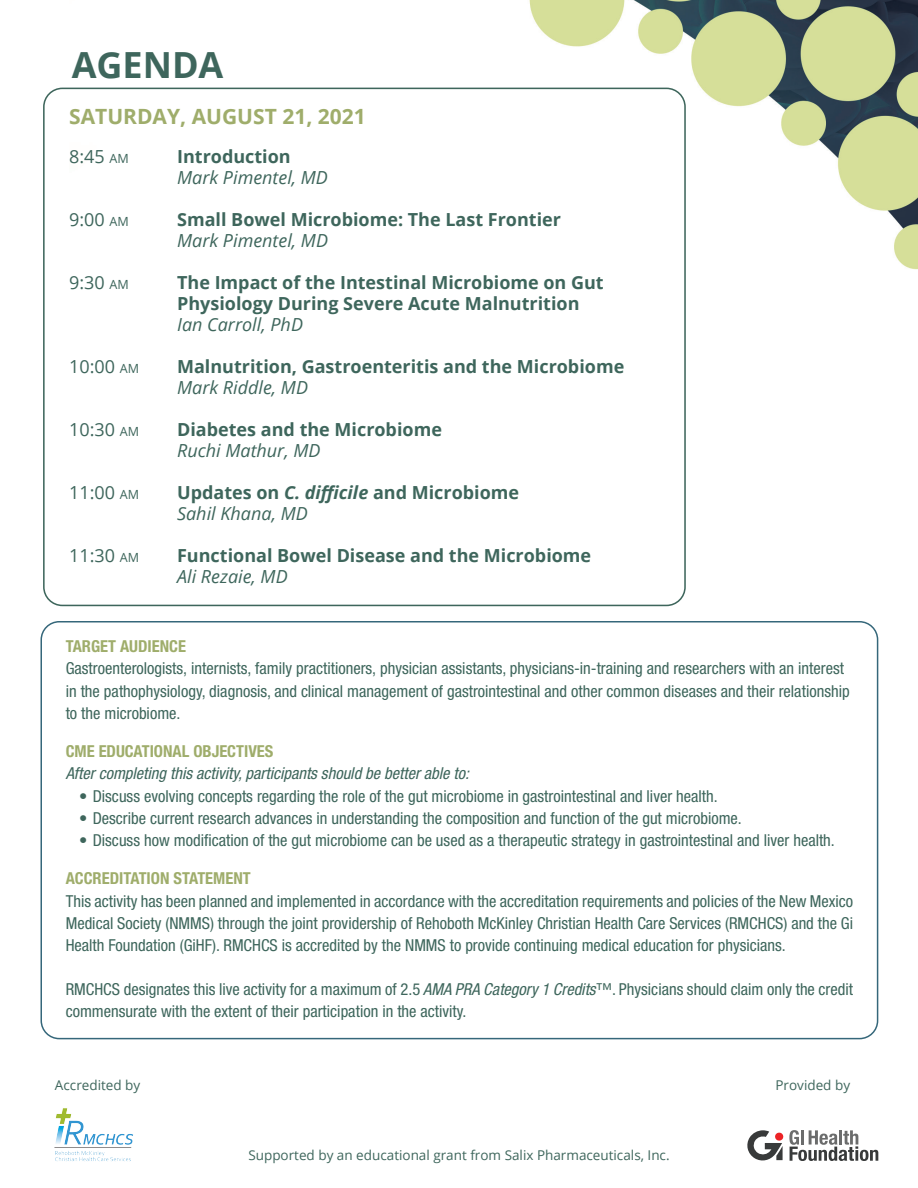
<style>
.page{position:relative;width:918px;height:1188px;background:#fff}
.page>*{position:absolute;margin:0;border:0;box-sizing:border-box;transform-origin:0 0}
.t1{font:700 36px "Open Sans";color:#3e665c}
.t2{font:700 21px "Open Sans";color:#9fad6b}
.t3{font:700 18px/21px "Open Sans";color:#3e665c}
.t4{font:italic 18px "Open Sans";color:#3e665c}
.t5{font:18px "Open Sans";color:#3e665c}
.t6{font:condensed 16.5px/22.2px "Helvetica Neue LT Std";color:#3e665c}
.t7{font:italic condensed 16.5px "Helvetica Neue LT Std";color:#3e665c}
.t8{font:700 condensed 16.5px "Helvetica Neue LT Std";color:#9fad6b}
.t9{font:13.5px "Open Sans";color:#3e665c}
.s1{font-size:12.6px}
.s2{font-style:italic}
</style>
<div class="page">
<div style="left:40px;top:621px;width:838px;height:418px;border:2px solid #35677a;border-radius:18px"></div>
<img style="left:69px;top:0;width:849px;height:607px">
<div style="left:43px;top:88px;width:643px;height:518px;border:2px solid #3e665c;border-radius:19px"></div>
<svg style="left:747px;top:1130px;width:131px;height:31px"></svg>
<img style="left:54px;top:1108px;width:79px;height:54px">
<p class="t1" style="left:72px;top:39px;width:153px">AGENDA</p>
<p class="t2" style="left:69px;top:102px;width:298px">SATURDAY, AUGUST 21, 2021</p>
<p class="t5" style="left:69px;top:145px;width:61px">8:45 <span class="s1">AM</span></p>
<p class="t3" style="left:177px;top:146px;width:115px">Introduction</p>
<p class="t4" style="left:177px;top:166px;width:152px">Mark Pimentel, MD</p>
<p class="t5" style="left:69px;top:208px;width:61px">9:00 <span class="s1">AM</span></p>
<p class="t3" style="left:177px;top:209px;width:385px">Small Bowel Microbiome: The Last Frontier</p>
<p class="t4" style="left:177px;top:229px;width:152px">Mark Pimentel, MD</p>
<p class="t5" style="left:69px;top:271px;width:61px">9:30 <span class="s1">AM</span></p>
<p class="t3" style="left:177px;top:272px;width:428px">The Impact of the Intestinal Microbiome on Gut<br>Physiology During Severe Acute Malnutrition</p>
<p class="t4" style="left:177px;top:313px;width:127px">Ian Carroll, PhD</p>
<p class="t5" style="left:69px;top:355px;width:71px">10:00 <span class="s1">AM</span></p>
<p class="t3" style="left:177px;top:356px;width:449px">Malnutrition, Gastroenteritis and the Microbiome</p>
<p class="t4" style="left:177px;top:376px;width:132px">Mark Riddle, MD</p>
<p class="t5" style="left:69px;top:418px;width:71px">10:30 <span class="s1">AM</span></p>
<p class="t3" style="left:177px;top:419px;width:266px">Diabetes and the Microbiome</p>
<p class="t4" style="left:177px;top:439px;width:145px">Ruchi Mathur, MD</p>
<p class="t5" style="left:69px;top:481px;width:71px">11:00 <span class="s1">AM</span></p>
<p class="t3" style="left:177px;top:482px;width:344px">Updates on <span class="s2">C. difficile</span> and Microbiome</p>
<p class="t4" style="left:177px;top:502px;width:132px">Sahil Khana, MD</p>
<p class="t5" style="left:69px;top:544px;width:71px">11:30 <span class="s1">AM</span></p>
<p class="t3" style="left:177px;top:545px;width:416px">Functional Bowel Disease and the Microbiome</p>
<p class="t4" style="left:177px;top:565px;width:112px">Ali Rezaie, MD</p>
<p class="t8" style="left:66px;top:636px;width:122px">TARGET AUDIENCE</p>
<p class="t6" style="left:66px;top:657px;width:786px">Gastroenterologists, internists, family practitioners, physician assistants, physicians-in-training and researchers with an interest in the pathophysiology, diagnosis, and clinical management of gastrointestinal and other common diseases and their relationship to the microbiome.</p>
<p class="t8" style="left:66px;top:741px;width:209px">CME EDUCATIONAL OBJECTIVES</p>
<p class="t7" style="left:66px;top:764px;width:405px">After completing this activity, participants should be better able to:</p>
<p class="t6" style="left:79px;top:784px;width:640px">• Discuss evolving concepts regarding the role of the gut microbiome in gastrointestinal and liver health.</p>
<p class="t6" style="left:79px;top:807px;width:664px">• Describe current research advances in understanding the composition and function of the gut microbiome.</p>
<p class="t6" style="left:79px;top:829px;width:757px">• Discuss how modification of the gut microbiome can be used as a therapeutic strategy in gastrointestinal and liver health.</p>
<p class="t8" style="left:66px;top:869px;width:187px">ACCREDITATION STATEMENT</p>
<p class="t6" style="left:66px;top:889px;width:789px;text-align:justify">This activity has been planned and implemented in accordance with the accreditation requirements and policies of the New Mexico Medical Society (NMMS) through the joint providership of Rehoboth McKinley Christian Health Care Services (RMCHCS) and the Gi Health Foundation (GiHF). RMCHCS is accredited by the NMMS to provide continuing medical education for physicians.</p>
<p class="t6" style="left:66px;top:978px;width:789px">RMCHCS designates this live activity for a maximum of 2.5 <span class="s2">AMA PRA Category 1 Credits</span>™. Physicians should claim only the credit commensurate with the extent of their participation in the activity.</p>
<p class="t9" style="left:55px;top:1076px;width:87px">Accredited by</p>
<p class="t9" style="left:776px;top:1076px;width:76px">Provided by</p>
<p class="t9" style="left:248px;top:1146px;width:423px">Supported by an educational grant from Salix Pharmaceuticals, Inc.</p>
</div>
